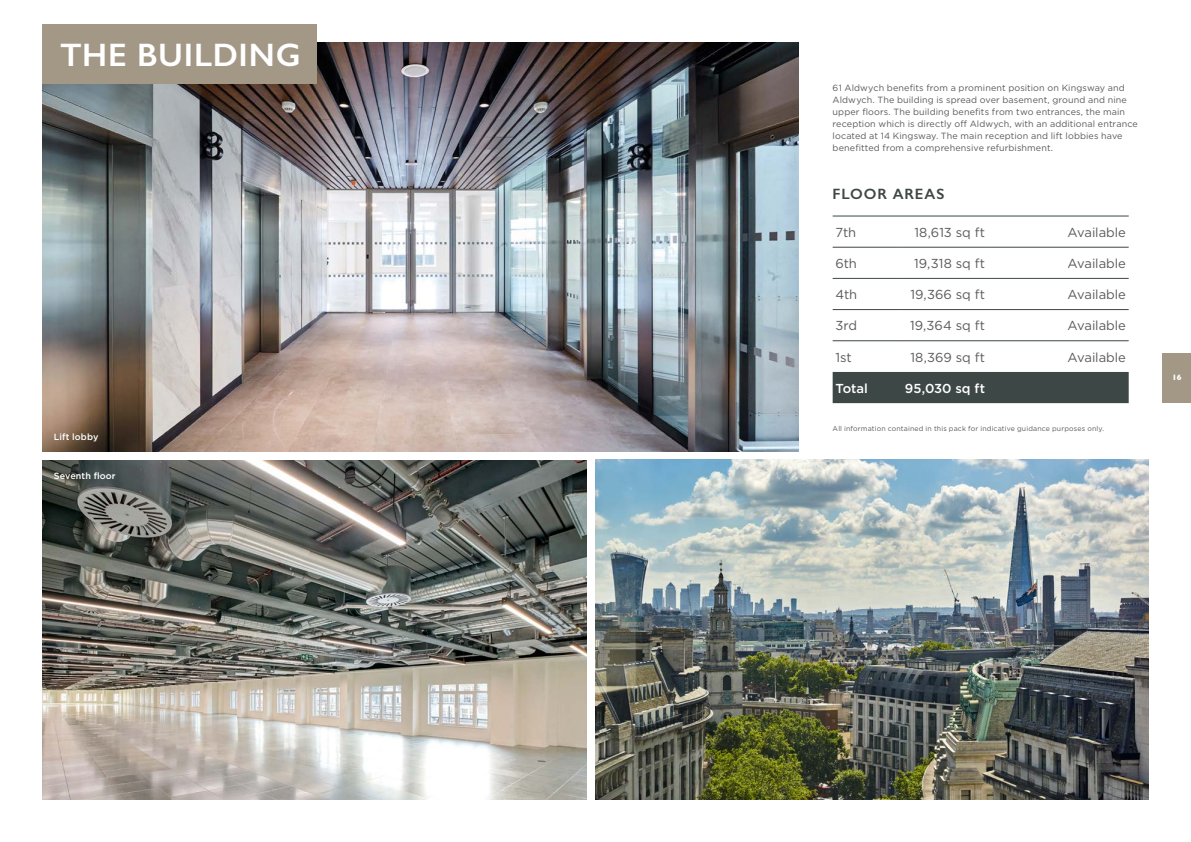
<style>
.page{position:relative;width:1191px;height:842px;background:#fff}
.page>*{position:absolute;margin:0;border:0;box-sizing:border-box;transform-origin:0 0}
.t1{font:600 32.6px "Gill Sans";letter-spacing:.02em;color:#fff}
.t2{font:600 15px "Gill Sans";letter-spacing:.055em;color:#3d4745}
.t3{font:13px "Gotham";letter-spacing:-.005em;color:#5a5a5a}
.t4{font:500 13px "Gotham";color:#fff}
.t5{font:9px/12px "Gotham";letter-spacing:.01em;color:#5a5a5a}
.t6{font:500 9px "Gotham";letter-spacing:.015em;color:#fff}
.t7{font:700 8px "Gill Sans";color:#fff}
.t8{font:7px "Gotham";letter-spacing:.02em;color:#5a5a5a}
</style>
<div class="page">
<div style="left:832px;top:372px;width:296px;height:31px;background:#3d4745"></div>
<hr style="left:832px;top:216px;width:68px;height:1px;background:#3d4746">
<hr style="left:900px;top:216px;width:88px;height:1px;background:#3d4746">
<hr style="left:988px;top:216px;width:140px;height:1px;background:#3d4746">
<hr style="left:832px;top:247px;width:68px;height:1px;background:#3d4746">
<hr style="left:900px;top:247px;width:88px;height:1px;background:#3d4746">
<hr style="left:988px;top:247px;width:140px;height:1px;background:#3d4746">
<hr style="left:832px;top:278px;width:68px;height:1px;background:#3d4745">
<hr style="left:900px;top:278px;width:88px;height:1px;background:#3d4745">
<hr style="left:988px;top:278px;width:140px;height:1px;background:#3d4745">
<hr style="left:832px;top:309px;width:68px;height:1px;background:#3d4745">
<hr style="left:900px;top:309px;width:88px;height:1px;background:#3d4745">
<hr style="left:988px;top:309px;width:140px;height:1px;background:#3d4745">
<hr style="left:832px;top:340px;width:68px;height:1px;background:#3d4745">
<hr style="left:900px;top:340px;width:88px;height:1px;background:#3d4745">
<hr style="left:988px;top:340px;width:140px;height:1px;background:#3d4745">
<img style="left:43px;top:43px;width:755px;height:408px">
<div style="left:43px;top:25px;width:274px;height:59px;background:#a39886"></div>
<img style="left:595px;top:460px;width:553px;height:339px">
<img style="left:43px;top:461px;width:544px;height:338px">
<div style="left:1162px;top:354px;width:29px;height:49px;background:#a39886"></div>
<h1 class="t1" style="left:60px;top:36px;width:242px">THE BUILDING</h1>
<p class="t6" style="left:54px;top:430px;width:46px">Lift lobby</p>
<p class="t6" style="left:54px;top:470px;width:63px">Seventh floor</p>
<p class="t5" style="left:832px;top:81px;width:307px">61 Aldwych benefits from a prominent position on Kingsway and Aldwych. The building is spread over basement, ground and nine upper floors. The building benefits from two entrances, the main reception which is directly off Aldwych, with an additional entrance located at 14 Kingsway. The main reception and lift lobbies have benefitted from a comprehensive refurbishment.</p>
<h2 class="t2" style="left:832px;top:185px;width:113px">FLOOR AREAS</h2>
<h3 class="t3" style="left:835px;top:224px;width:22px">7th</h3>
<h3 class="t3" style="left:914px;top:224px;width:72px">18,613 sq ft</h3>
<h3 class="t3" style="left:1067px;top:224px;width:60px">Available</h3>
<h3 class="t3" style="left:835px;top:255px;width:23px">6th</h3>
<h3 class="t3" style="left:914px;top:255px;width:72px">19,318 sq ft</h3>
<h3 class="t3" style="left:1067px;top:255px;width:60px">Available</h3>
<h3 class="t3" style="left:835px;top:286px;width:23px">4th</h3>
<h3 class="t3" style="left:910px;top:286px;width:76px">19,366 sq ft</h3>
<h3 class="t3" style="left:1067px;top:286px;width:60px">Available</h3>
<h3 class="t3" style="left:835px;top:317px;width:23px">3rd</h3>
<h3 class="t3" style="left:910px;top:317px;width:77px">19,364 sq ft</h3>
<h3 class="t3" style="left:1067px;top:317px;width:60px">Available</h3>
<h3 class="t3" style="left:835px;top:349px;width:18px">1st</h3>
<h3 class="t3" style="left:910px;top:349px;width:76px">18,369 sq ft</h3>
<h3 class="t3" style="left:1067px;top:349px;width:60px">Available</h3>
<h3 class="t4" style="left:835px;top:380px;width:34px">Total</h3>
<h3 class="t4" style="left:905px;top:380px;width:82px">95,030 sq ft</h3>
<p class="t8" style="left:832px;top:424px;width:273px">All information contained in this pack for indicative guidance purposes only.</p>
<p class="t7" style="left:1172px;top:371px;width:11px">16</p>
</div>
